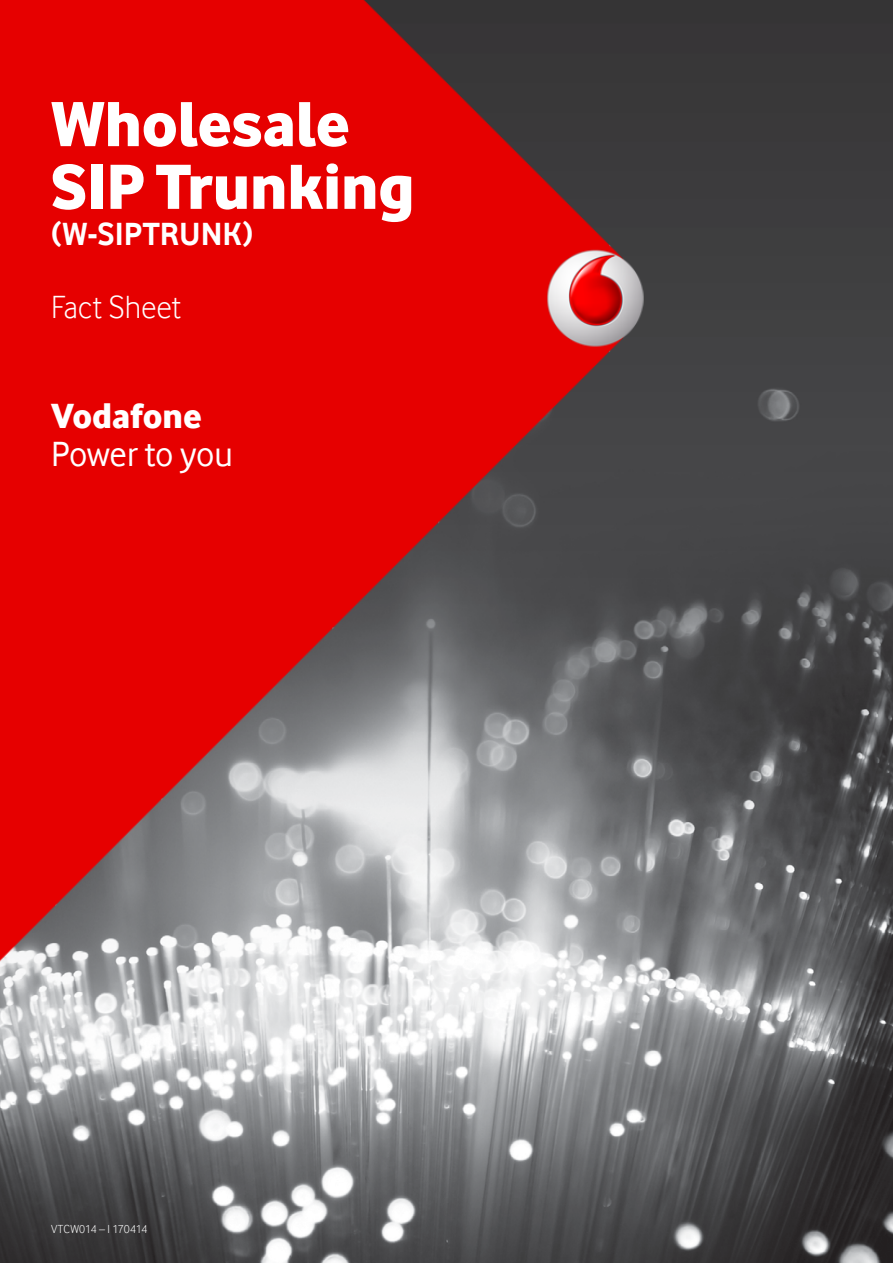
<style>
.page{position:relative;width:893px;height:1263px;background:#fff}
.page>*{position:absolute;margin:0;border:0;box-sizing:border-box;transform-origin:0 0}
.t1{font:66px/62.7px "Vodafone Ex B";letter-spacing:-.005em;color:#fff}
.t2{font:36px "Vodafone Rg";letter-spacing:-.005em;color:#fff}
.t3{font:36px "Vodafone Ex B";color:#fff}
.t4{font:700 33px "Vodafone Rg";color:#fff}
.t5{font:33px "Vodafone Lt";color:#fff}
.t6{font:12px "Vodafone Lt";letter-spacing:-.01em;color:#fff}
</style>
<div class="page">
<img style="left:647px;top:0;width:246px;height:1263px">
<img style="left:0;top:0;width:647px;height:1263px">
<p class="t1" style="left:51px;top:90px;width:365px">Wholesale<br>SIP Trunking</p>
<p class="t4" style="left:51px;top:215px;width:204px">(W-SIPTRUNK)</p>
<p class="t5" style="left:51px;top:288px;width:132px">Fact Sheet</p>
<p class="t3" style="left:51px;top:393px;width:152px">Vodafone</p>
<p class="t2" style="left:51px;top:433px;width:183px">Power to you</p>
<p class="t6" style="left:51px;top:1222px;width:98px">VTCW014 – I 170414</p>
</div>
